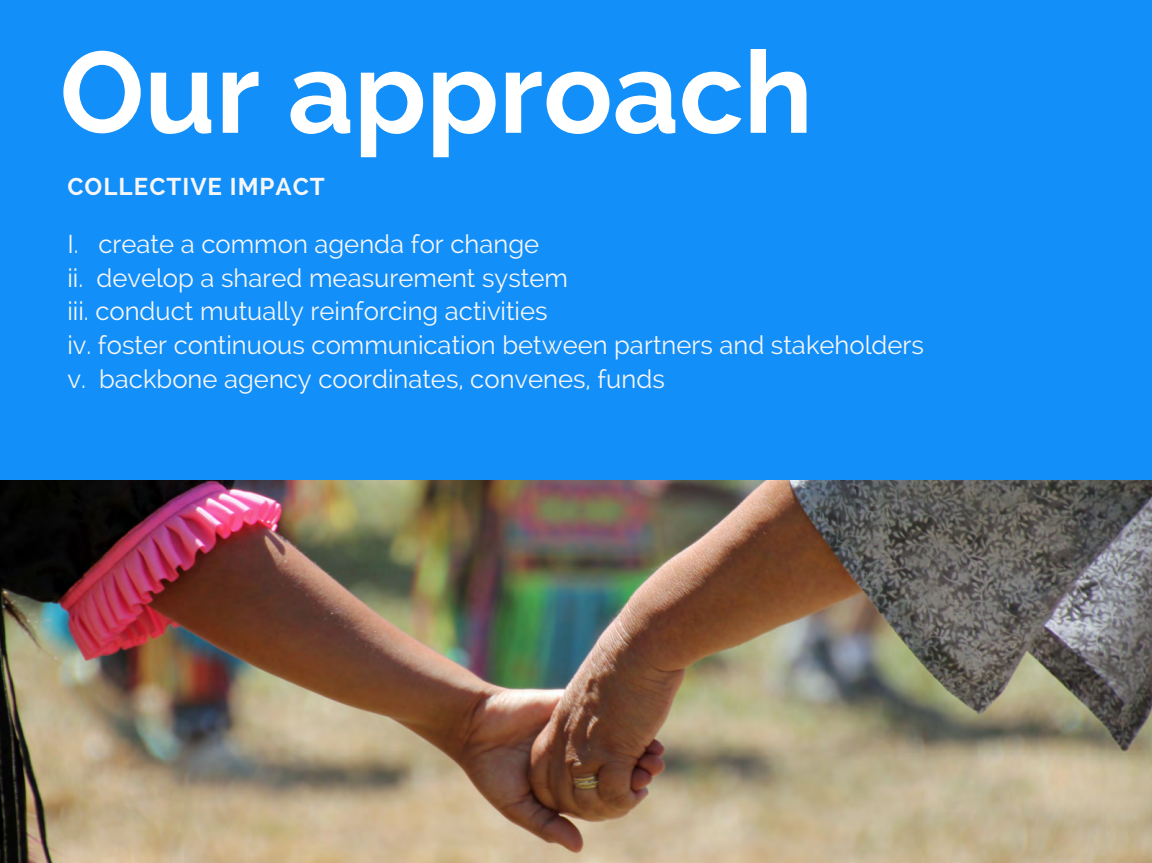
<style>
.page{position:relative;width:1152px;height:863px;background:#fff}
.page>*{position:absolute;margin:0;border:0;box-sizing:border-box;transform-origin:0 0}
.t1{font:700 114.75px "Raleway";color:#fff}
.t2{font:25.65px/33.8px "Raleway";color:#f6f6f6}
.t3{font:700 24.15px "Raleway";letter-spacing:.04em;color:#f6f6f6}
</style>
<div class="page">
<div style="left:0;top:0;width:1152px;height:862px;background:#128ff9"></div>
<img style="left:0;top:480px;width:1152px;height:382px">
<h1 class="t1" style="left:60px;top:27px;width:755px">Our approach</h1>
<p class="t3" style="left:68px;top:173px;width:259px">COLLECTIVE IMPACT</p>
<p class="t2" style="left:68px;top:227px;width:858px">I. create a common agenda for change<br>ii. develop a shared measurement system<br>iii. conduct mutually reinforcing activities<br>iv. foster continuous communication between partners and stakeholders v. backbone agency coordinates, convenes, funds</p>
</div>
